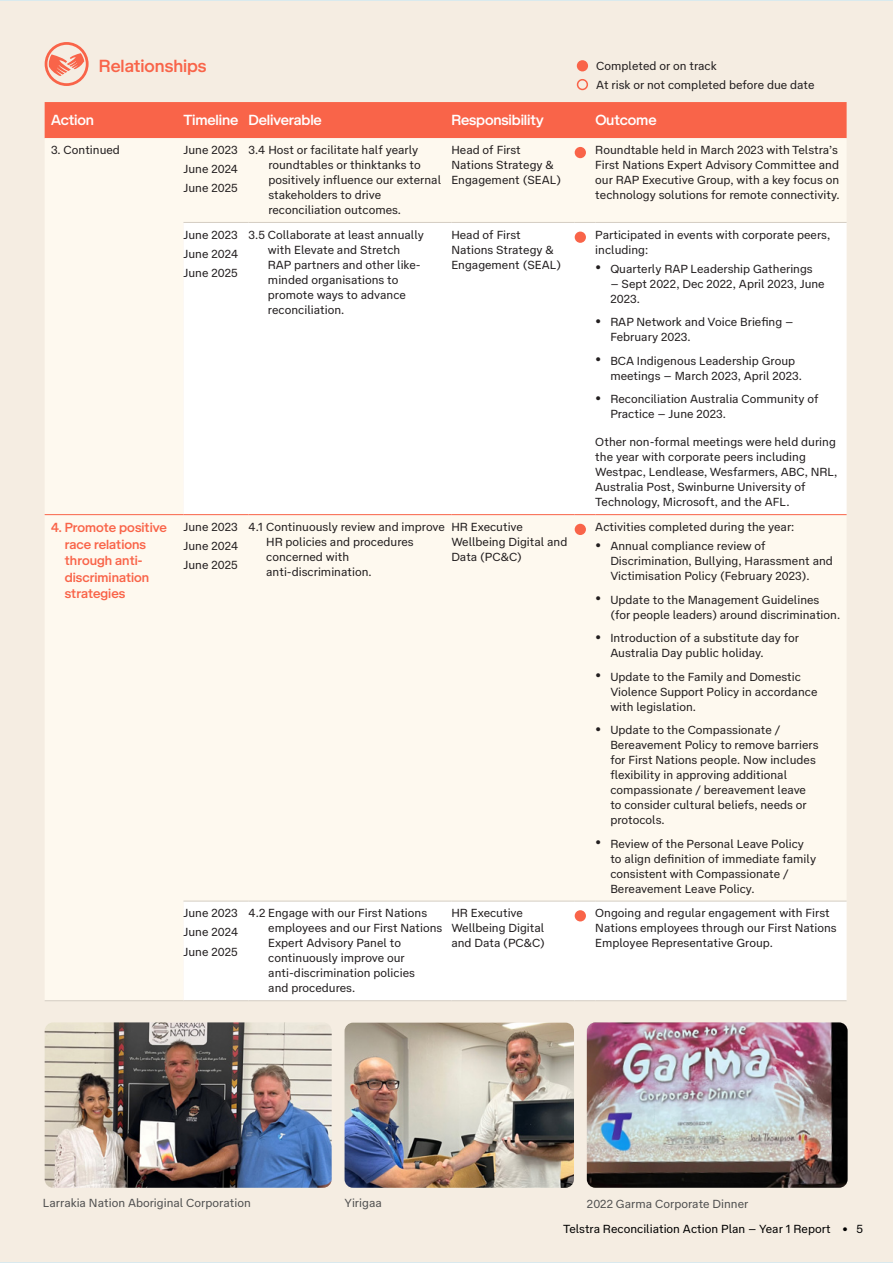
<style>
.page{position:relative;width:893px;height:1263px;background:#f5ede2}
.page>*{position:absolute;margin:0;border:0;box-sizing:border-box;transform-origin:0 0}
.t1{font:500 18px "Telstra Display";color:#f96449}
.t2{font:500 15px "Telstra Display";letter-spacing:-.01em;color:#fff}
.t3{font:500 13.5px/16.5px "Telstra Display";color:#f96449}
.t4{font:12px/15px "Telstra Text";color:#221e1f}
.t5{font:12px/25px "Telstra Text";color:#000}
.t6{font:12px "Telstra Text";color:#505050}
.s1{font-weight:700}
.s2{color:#505050}
</style>
<div class="page">
<div style="left:45px;top:102px;width:802px;height:36px;background:#f96449"></div>
<div style="left:45px;top:138px;width:802px;height:862px;background:#fef9ef"></div>
<svg style="left:183px;top:223px;width:664px;height:777px"></svg>
<hr style="left:183px;top:1000px;width:66px;height:1px;background:#d4cdc3">
<hr style="left:249px;top:1000px;width:202px;height:1px;background:#d4cdc3">
<hr style="left:451px;top:1000px;width:124px;height:1px;background:#d4cdc3">
<svg style="left:575px;top:1000px;width:20px;height:1px"></svg>
<hr style="left:595px;top:1000px;width:252px;height:1px;background:#d4cdc3">
<hr style="left:183px;top:514px;width:66px;height:1px;background:#f96449">
<hr style="left:249px;top:514px;width:202px;height:1px;background:#f96449">
<hr style="left:451px;top:514px;width:124px;height:1px;background:#f96449">
<svg style="left:575px;top:514px;width:20px;height:1px"></svg>
<hr style="left:595px;top:514px;width:252px;height:1px;background:#f96449">
<hr style="left:45px;top:514px;width:138px;height:1px;background:#f96449">
<hr style="left:45px;top:1000px;width:138px;height:1px;background:#d4cdc3">
<hr style="left:183px;top:222px;width:66px;height:1px;background:#d4cdc3">
<hr style="left:249px;top:222px;width:202px;height:1px;background:#d4cdc3">
<hr style="left:451px;top:222px;width:124px;height:1px;background:#d4cdc3">
<svg style="left:575px;top:222px;width:20px;height:1px"></svg>
<hr style="left:595px;top:222px;width:252px;height:1px;background:#d4cdc3">
<hr style="left:183px;top:901px;width:66px;height:1px;background:#d4cdc3">
<hr style="left:249px;top:901px;width:202px;height:1px;background:#d4cdc3">
<hr style="left:451px;top:901px;width:124px;height:1px;background:#d4cdc3">
<svg style="left:575px;top:901px;width:20px;height:1px"></svg>
<hr style="left:595px;top:901px;width:252px;height:1px;background:#d4cdc3">
<div style="left:575px;top:147px;width:11px;height:11px;background:#f96449;border-radius:50%"></div>
<div style="left:575px;top:232px;width:11px;height:11px;background:#f96449;border-radius:50%"></div>
<div style="left:575px;top:524px;width:11px;height:11px;background:#f96449;border-radius:50%"></div>
<div style="left:575px;top:910px;width:11px;height:11px;background:#f96449;border-radius:50%"></div>
<svg style="left:45px;top:42px;width:44px;height:44px"></svg>
<div style="left:577px;top:60px;width:11px;height:11px;background:#f96449;border-radius:50%"></div>
<div style="left:577px;top:79px;width:11px;height:11px;border:2px solid #f96449;border-radius:50%"></div>
<img style="left:45px;top:1022px;width:287px;height:166px">
<img style="left:587px;top:1022px;width:261px;height:166px">
<img style="left:345px;top:1023px;width:229px;height:165px">
<h1 class="t1" style="left:99px;top:53px;width:109px">Relationships</h1>
<p class="t4" style="left:596px;top:56px;width:220px;line-height:18.8px">Completed or on track<br>At risk or not completed before due date</p>
<p class="t2" style="left:51px;top:110px;width:45px">Action</p>
<p class="t2" style="left:183px;top:110px;width:56px">Timeline</p>
<p class="t2" style="left:249px;top:110px;width:75px">Deliverable</p>
<p class="t2" style="left:451px;top:110px;width:94px">Responsibility</p>
<p class="t2" style="left:595px;top:110px;width:63px">Outcome</p>
<p class="t4" style="left:51px;top:142px;width:70px">3. Continued</p>
<p class="t4" style="left:183px;top:139px;width:56px;line-height:19.2px;text-align:justify">June 2023<br>June 2024<br>June 2025</p>
<p class="t4" style="left:268px;top:142px;width:174px;text-indent:-20px">3.4 Host or facilitate half yearly roundtables or thinktanks to positively influence our external stakeholders to drive reconciliation outcomes.</p>
<p class="t4" style="left:451px;top:142px;width:111px">Head of First<br>Nations Strategy &amp;<br>Engagement (SEAL)</p>
<p class="t4" style="left:595px;top:142px;width:246px">Roundtable held in March 2023 with Telstra’s First Nations Expert Advisory Committee and our RAP Executive Group, with a key focus on technology solutions for remote connectivity.</p>
<p class="t4" style="left:183px;top:224px;width:56px;line-height:19.2px;text-align:justify">June 2023<br>June 2024<br>June 2025</p>
<p class="t4" style="left:268px;top:226px;width:157px;text-indent:-19px">3.5 Collaborate at least annually with Elevate and Stretch<br>RAP partners and other like&shy;minded organisations to promote ways to advance reconciliation.</p>
<p class="t4" style="left:451px;top:226px;width:111px">Head of First<br>Nations Strategy &amp;<br>Engagement (SEAL)</p>
<p class="t4" style="left:595px;top:226px;width:236px">Participated in events with corporate peers, including:</p>
<p class="t4" style="left:595px;top:260px;width:219px"><span class="s1">•</span> Quarterly RAP Leadership Gatherings</p>
<p class="t4" style="left:610px;top:275px;width:216px">– Sept 2022, Dec 2022, April 2023, June<br>2023.</p>
<p class="t4" style="left:610px;top:314px;width:185px;text-indent:-15px"><span class="s1">•</span> RAP Network and Voice Briefing –<br>February 2023.</p>
<p class="t4" style="left:610px;top:352px;width:193px;text-indent:-15px"><span class="s1">•</span> BCA Indigenous Leadership Group meetings – March 2023, April 2023.</p>
<p class="t4" style="left:610px;top:391px;width:210px;text-indent:-15px"><span class="s1">•</span> Reconciliation Australia Community of<br>Practice – June 2023.</p>
<p class="t4" style="left:595px;top:434px;width:244px">Other non-formal meetings were held during the year with corporate peers including Westpac, Lendlease, Wesfarmers, ABC, NRL, Australia Post, Swinburne University of Technology, Microsoft, and the AFL.</p>
<p class="t3" style="left:65px;top:519px;width:104px;text-indent:-14px">4. Promote positive race relations through anti&shy;discrimination strategies</p>
<p class="t4" style="left:183px;top:516px;width:56px;line-height:19.2px;text-align:justify">June 2023<br>June 2024<br>June 2025</p>
<p class="t4" style="left:266px;top:518px;width:180px;text-indent:-18px">4.1 Continuously review and improve<br>HR policies and procedures concerned with anti-discrimination.</p>
<p class="t4" style="left:451px;top:518px;width:118px">HR Executive<br>Wellbeing Digital and<br>Data (PC&amp;C)</p>
<p class="t4" style="left:595px;top:518px;width:201px">Activities completed during the year:</p>
<p class="t4" style="left:610px;top:538px;width:224px;text-indent:-15px"><span class="s1">•</span> Annual compliance review of<br>Discrimination, Bullying, Harassment and<br>Victimisation Policy (February 2023).</p>
<p class="t4" style="left:595px;top:591px;width:226px"><span class="s1">•</span> Update to the Management Guidelines</p>
<p class="t4" style="left:610px;top:606px;width:231px">(for people leaders) around discrimination.</p>
<p class="t4" style="left:610px;top:630px;width:190px;text-indent:-15px"><span class="s1">•</span> Introduction of a substitute day for<br>Australia Day public holiday.</p>
<p class="t4" style="left:610px;top:668px;width:209px;text-indent:-15px"><span class="s1">•</span> Update to the Family and Domestic<br>Violence Support Policy in accordance with legislation.</p>
<p class="t4" style="left:610px;top:722px;width:210px;text-indent:-15px"><span class="s1">•</span> Update to the Compassionate / Bereavement Policy to remove barriers for First Nations people. Now includes flexibility in approving additional compassionate / bereavement leave to consider cultural beliefs, needs or protocols.</p>
<p class="t4" style="left:610px;top:835px;width:207px;text-indent:-15px"><span class="s1">•</span> Review of the Personal Leave Policy to align definition of immediate family consistent with Compassionate / Bereavement Leave Policy.</p>
<p class="t4" style="left:183px;top:903px;width:56px;line-height:19.2px;text-align:justify">June 2023<br>June 2024<br>June 2025</p>
<p class="t4" style="left:268px;top:905px;width:176px;text-indent:-20px">4.2 Engage with our First Nations employees and our First Nations<br>Expert Advisory Panel to continuously improve our anti-discrimination policies<br>and procedures.</p>
<p class="t4" style="left:451px;top:905px;width:95px">HR Executive<br>Wellbeing Digital and Data (PC&amp;C)</p>
<p class="t4" style="left:595px;top:905px;width:243px">Ongoing and regular engagement with First<br>Nations employees through our First Nations<br>Employee Representative Group.</p>
<p class="t6" style="left:43px;top:1194px;width:209px">Larrakia Nation Aboriginal Corporation</p>
<p class="t6" style="left:344px;top:1194px;width:39px">Yirigaa</p>
<p class="t5" style="left:563px;top:1190px;width:302px;text-indent:24px"><span class="s2">2022 Garma Corporate Dinner<br></span>Telstra Reconciliation Action Plan – Year 1 Report • 5</p>
</div>
